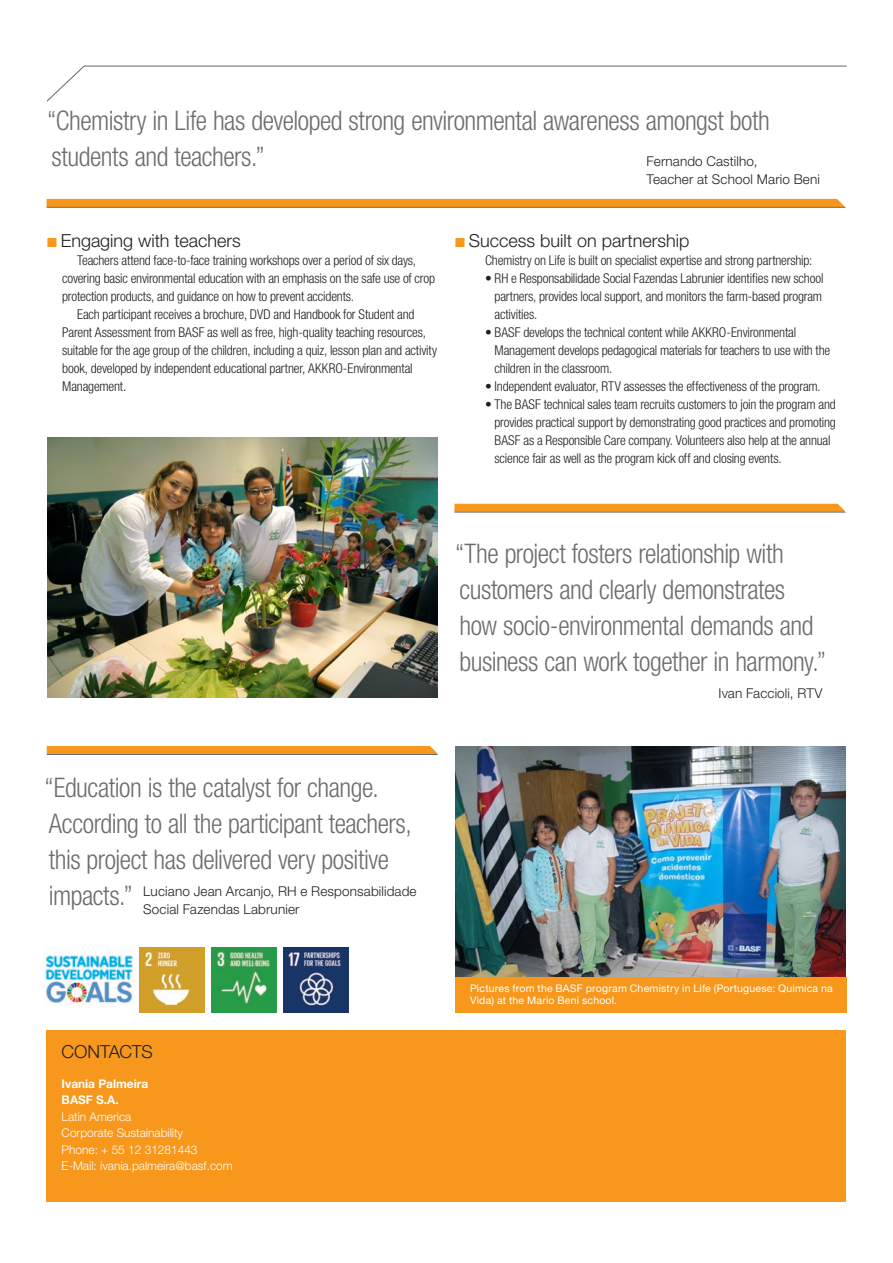
<style>
.page{position:relative;width:893px;height:1263px;background:#fff}
.page>*{position:absolute;margin:0;border:0;box-sizing:border-box;transform-origin:0 0}
.t1{font:300 condensed 27px/36px "Helvetica Neue LT Std";letter-spacing:-.02em;color:#6c6d70}
.t2{font:300 18px "Helvetica Neue LT Std";color:#231f20}
.t3{font:300 condensed 13.5px/18px "Helvetica Neue LT Std";letter-spacing:-.015em;color:#231f20}
.t4{font:300 13.5px/18px "Helvetica Neue LT Std";letter-spacing:.01em;color:#231f20}
.t5{font:300 12px/16.5px "Helvetica Neue LT Std";color:#fff}
.t6{font:700 12px/16.5px "Helvetica Neue LT Std";color:#fff}
.t7{font:10.5px/12px "Helvetica Neue LT Std";letter-spacing:.02em;color:#fff}
.s1{color:#f7981d}
</style>
<div class="page">
<div style="left:47px;top:1030px;width:799px;height:171px;background:#f7981d"></div>
<img style="left:140px;top:947px;width:65px;height:65px">
<img style="left:212px;top:947px;width:65px;height:65px">
<img style="left:284px;top:947px;width:65px;height:65px">
<img style="left:45px;top:954px;width:89px;height:50px">
<div style="left:47px;top:746px;width:391px;height:8px;background:#f7981d"></div>
<hr style="left:47px;top:754px;width:391px;height:1px;background:#6c6d70">
<svg style="left:454px;top:504px;width:391px;height:8px"></svg>
<hr style="left:454px;top:512px;width:392px;height:1px;background:#6c6d70">
<svg style="left:47px;top:199px;width:798px;height:8px"></svg>
<hr style="left:47px;top:207px;width:799px;height:1px;background:#6c6d70">
<img style="left:47px;top:438px;width:390px;height:259px">
<img style="left:455px;top:746px;width:391px;height:231px">
<svg style="left:47px;top:66px;width:800px;height:36px"></svg>
<div style="left:455px;top:977px;width:391px;height:35px;background:#f7981d"></div>
<h1 class="t1" style="left:47px;top:103px;width:724px">“Chemistry in Life has developed strong environmental awareness amongst both students and teachers.”</h1>
<p class="t4" style="left:647px;top:152px;width:175px">Fernando Castilho,<br>Teacher at School Mario Beni</p>
<h2 class="t2" style="left:47px;top:230px;width:195px"><span class="s1">■</span> Engaging with teachers</h2>
<p class="t3" style="left:77px;top:252px;width:341px">Teachers attend face-to-face training workshops over a period of six days,</p>
<p class="t3" style="left:62px;top:270px;width:374px">covering basic environmental education with an emphasis on the safe use of crop</p>
<p class="t3" style="left:62px;top:288px;width:294px">protection products, and guidance on how to prevent accidents.</p>
<p class="t3" style="left:77px;top:306px;width:339px">Each participant receives a brochure, DVD and Handbook for Student and</p>
<p class="t3" style="left:62px;top:324px;width:365px">Parent Assessment from BASF as well as free, high-quality teaching resources,</p>
<p class="t3" style="left:62px;top:342px;width:376px">suitable for the age group of the children, including a quiz, lesson plan and activity</p>
<p class="t3" style="left:62px;top:360px;width:352px">book, developed by independent educational partner, AKKRO-Environmental</p>
<p class="t3" style="left:62px;top:378px;width:66px">Management.</p>
<h2 class="t2" style="left:455px;top:230px;width:236px"><span class="s1">■</span> Success built on partnership</h2>
<p class="t3" style="left:485px;top:252px;width:329px">Chemistry on Life is built on specialist expertise and strong partnership:</p>
<p class="t3" style="left:494px;top:270px;width:330px;text-align:justify;text-indent:-10px">• RH e Responsabilidade Social Fazendas Labrunier identifies new school partners, provides local support, and monitors the farm-based program activities.</p>
<p class="t3" style="left:494px;top:324px;width:337px;text-indent:-10px">• BASF develops the technical content while AKKRO-Environmental<br>Management develops pedagogical materials for teachers to use with the children in the classroom.</p>
<p class="t3" style="left:485px;top:378px;width:337px">• Independent evaluator, RTV assesses the effectiveness of the program.</p>
<p class="t3" style="left:494px;top:396px;width:343px;text-indent:-10px">• The BASF technical sales team recruits customers to join the program and provides practical support by demonstrating good practices and promoting BASF as a Responsible Care company. Volunteers also help at the annual science fair as well as the program kick off and closing events.</p>
<h1 class="t1" style="left:455px;top:535px;width:372px">“The project fosters relationship with customers and clearly demonstrates<br>how socio-environmental demands and business can work together in harmony.”</h1>
<p class="t4" style="left:719px;top:683px;width:106px">Ivan Faccioli, RTV</p>
<h1 class="t1" style="left:45px;top:769px;width:369px">“Education is the catalyst for change.<br>According to all the participant teachers, this project has delivered very positive impacts.”</h1>
<p class="t4" style="left:143px;top:881px;width:275px">Luciano Jean Arcanjo, RH e Responsabilidade<br>Social Fazendas Labrunier</p>
<h2 class="t2" style="left:62px;top:1041px;width:93px">CONTACTS</h2>
<p class="t6" style="left:62px;top:1075px;width:88px">Ivania Palmeira<br>BASF S.A.</p>
<p class="t5" style="left:62px;top:1108px;width:173px">Latin America<br>Corporate Sustainability<br>Phone: + 55 12 31281443<br>E-Mail: ivania.palmeira@basf.com</p>
<p class="t7" style="left:470px;top:982px;width:364px">Pictures from the BASF program Chemistry in Life (Portuguese: Quimica na<br>Vida) at the Mario Beni school.</p>
</div>
